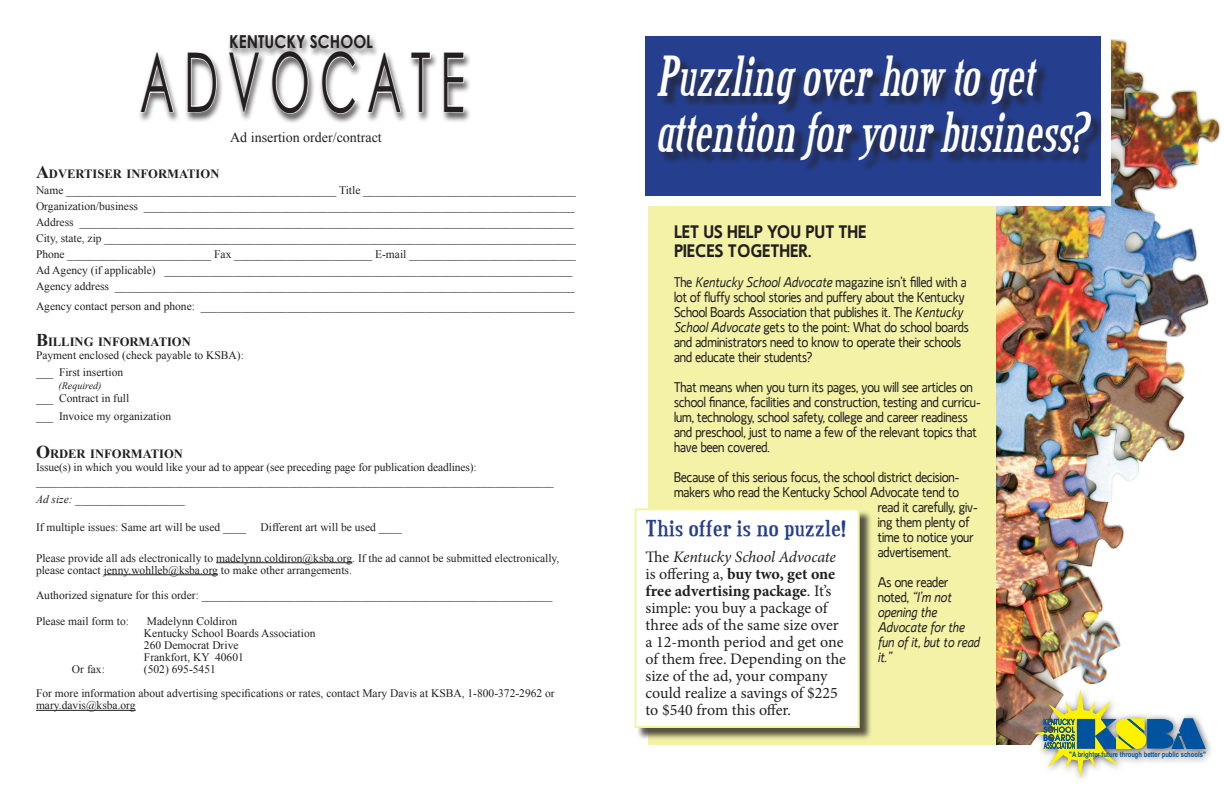
<style>
.page{position:relative;width:1224px;height:792px;background:#fff}
.page>*{position:absolute;margin:0;border:0;box-sizing:border-box;transform-origin:0 0}
.t1{font:82.6px "Century Gothic";letter-spacing:.2em;color:#231f20;scale:.56 1}
.t2{font:italic 700 58.8px "Credit Valley";letter-spacing:-.01em;color:#fff;scale:.8 1}
.t3{font:700 24px "Credit Valley";letter-spacing:-.01em;color:#253f8e}
.t4{font:700 18px "Ligurino";color:#231f20}
.t5{font:700 17.9px "Century Gothic";color:#231f20;scale:.86 1}
.t6{font:16px/17px "Minion Pro";color:#231f20}
.t7{font:14px/15px "Ligurino";color:#231f20}
.t8{font:italic 14px/15px "Ligurino";color:#231f20}
.t9{font:14px "Times New Roman";color:#231f20}
.t10{font:700 12.6px "Times New Roman";color:#231f20}
.t11{font:11.5px/12px "Times New Roman";color:#231f20}
.t12{font:italic 10px "Times New Roman";color:#231f20}
.t13{font:700 7.5px "Arial";color:#0153a0;scale:.78 1}
.s1{font-size:18px}
.s2{font-style:italic}
.s3{font-weight:700}
</style>
<div class="page">
<img style="left:995px;top:40px;width:226px;height:704px">
<div style="left:648px;top:205px;width:347px;height:540px;background:#f3f2a6"></div>
<hr style="left:216px;top:562px;width:136px;height:1px;background:#231f20">
<hr style="left:104px;top:574px;width:114px;height:1px;background:#231f20">
<hr style="left:36px;top:710px;width:100px;height:1px;background:#231f20">
<div style="left:138px;top:51px;width:334px;height:73px;background:#231f20;opacity:.75"></div>
<svg style="left:140px;top:51px;width:35px;height:62px"></svg>
<svg style="left:187px;top:51px;width:30px;height:62px"></svg>
<svg style="left:228px;top:58px;width:33px;height:55px"></svg>
<svg style="left:271px;top:58px;width:38px;height:56px"></svg>
<svg style="left:321px;top:58px;width:35px;height:56px"></svg>
<svg style="left:367px;top:51px;width:35px;height:62px"></svg>
<svg style="left:411px;top:51px;width:20px;height:62px"></svg>
<svg style="left:443px;top:51px;width:22px;height:62px"></svg>
<div style="left:227px;top:34px;width:153px;height:24px;background:#231f20;opacity:.75"></div>
<div style="left:646px;top:37px;width:464px;height:169px;background:#fff"></div>
<div style="left:646px;top:37px;width:455px;height:159px;background:#253f8e"></div>
<div style="left:660px;top:58px;width:444px;height:114px;background:#231f20;opacity:.75"></div>
<div style="left:1030px;top:686px;width:184px;height:99px;background:#231f20;opacity:.75"></div>
<svg style="left:1034px;top:690px;width:172px;height:88px"></svg>
<div style="left:636px;top:510px;width:236px;height:231px;background:#231f20;opacity:.75"></div>
<div style="left:636px;top:509px;width:223px;height:218px;background:#fff"></div>
<div style="left:634px;top:508px;width:226px;height:220px;border:2px solid #f3f2a6"></div>
<p class="t5" style="left:229px;top:27px;width:169px">KENTUCKY SCHOOL</p>
<p class="t1" style="left:140px;top:24px;width:582px">ADVOCATE</p>
<p class="t9" style="left:230px;top:128px;width:153px">Ad insertion order/contract</p>
<p class="t10" style="left:36px;top:165px;width:185px"><span class="s1">A</span>DVERTISER INFORMATION</p>
<p class="t11" style="left:36px;top:184px;width:541px">Name _______________________________________________ Title _____________________________________</p>
<p class="t11" style="left:36px;top:200px;width:540px">Organization/business ___________________________________________________________________________</p>
<p class="t11" style="left:36px;top:216px;width:539px">Address ______________________________________________________________________________________</p>
<p class="t11" style="left:36px;top:232px;width:542px">City, state, zip __________________________________________________________________________________</p>
<p class="t11" style="left:36px;top:248px;width:541px">Phone _________________________ Fax ________________________ E-mail _____________________________</p>
<p class="t11" style="left:36px;top:264px;width:538px">Ad Agency (if applicable) _______________________________________________________________________</p>
<p class="t11" style="left:36px;top:280px;width:540px">Agency address ________________________________________________________________________________</p>
<p class="t11" style="left:36px;top:300px;width:540px">Agency contact person and phone: _________________________________________________________________</p>
<p class="t10" style="left:36px;top:333px;width:156px"><span class="s1">B</span>ILLING INFORMATION</p>
<p class="t11" style="left:36px;top:349px;width:209px">Payment enclosed (check payable to KSBA):</p>
<p class="t11" style="left:36px;top:366px;width:89px">___ First insertion</p>
<p class="t12" style="left:58px;top:379px;width:44px">(Required)</p>
<p class="t11" style="left:36px;top:392px;width:95px">___ Contract in full</p>
<p class="t11" style="left:36px;top:410px;width:137px">___ Invoice my organization</p>
<p class="t10" style="left:36px;top:445px;width:149px"><span class="s1">O</span>RDER INFORMATION</p>
<p class="t11" style="left:36px;top:461px;width:442px">Issue(s) in which you would like your ad to appear (see preceding page for publication deadlines):</p>
<p class="t11" style="left:36px;top:475px;width:519px">__________________________________________________________________________________________</p>
<p class="t11" style="left:36px;top:493px;width:150px"><span class="s2">Ad size:</span> ___________________</p>
<p class="t11" style="left:36px;top:521px;width:367px">If multiple issues: Same art will be used ____ Different art will be used ____</p>
<p class="t11" style="left:36px;top:551px;width:525px">Please provide all ads electronically to madelynn.coldiron@ksba.org. If the ad cannot be submitted electronically, please contact jenny.wohlleb@ksba.org to make other arrangements.</p>
<p class="t11" style="left:36px;top:589px;width:518px">Authorized signature for this order: _____________________________________________________________</p>
<p class="t11" style="left:36px;top:615px;width:94px">Please mail form to:</p>
<p class="t11" style="left:147px;top:615px;width:92px">Madelynn Coldiron</p>
<p class="t11" style="left:144px;top:627px;width:173px">Kentucky School Boards Association</p>
<p class="t11" style="left:144px;top:639px;width:96px">260 Democrat Drive</p>
<p class="t11" style="left:144px;top:651px;width:101px">Frankfort, KY 40601</p>
<p class="t11" style="left:72px;top:663px;width:34px">Or fax:</p>
<p class="t11" style="left:144px;top:663px;width:73px">(502) 695-5451</p>
<p class="t11" style="left:36px;top:687px;width:520px">For more information about advertising specifications or rates, contact Mary Davis at KSBA, 1-800-372-2962 or mary.davis@ksba.org</p>
<p class="t2" style="left:656px;top:47px;width:474px">Puzzling over how to get</p>
<p class="t2" style="left:656px;top:103px;width:541px">attention for your business?</p>
<p class="t4" style="left:674px;top:221px;width:194px">LET US HELP YOU PUT THE</p>
<p class="t4" style="left:674px;top:240px;width:139px">PIECES TOGETHER.</p>
<p class="t7" style="left:674px;top:275px;width:296px">The <span class="s2">Kentucky School Advocate</span> magazine isn’t filled with a lot of fluffy school stories and puffery about the Kentucky School Boards Association that publishes it. The <span class="s2">Kentucky School Advocate</span> gets to the point: What do school boards and administrators need to know to operate their schools and educate their students?</p>
<p class="t7" style="left:674px;top:380px;width:308px">That means when you turn its pages, you will see articles on school finance, facilities and construction, testing and curricu&shy;lum, technology, school safety, college and career readiness and preschool, just to name a few of the relevant topics that have been covered.</p>
<p class="t7" style="left:674px;top:470px;width:287px">Because of this serious focus, the school district decision-</p>
<p class="t7" style="left:674px;top:485px;width:286px">makers who read the Kentucky School Advocate tend to</p>
<p class="t7" style="left:878px;top:500px;width:102px">read it carefully, giv-</p>
<p class="t7" style="left:878px;top:515px;width:93px">ing them plenty of</p>
<p class="t7" style="left:878px;top:530px;width:97px">time to notice your</p>
<p class="t7" style="left:878px;top:545px;width:75px">advertisement.</p>
<p class="t7" style="left:878px;top:575px;width:75px">As one reader noted, <span class="s2">“I’m not opening the</span></p>
<p class="t8" style="left:878px;top:620px;width:103px">Advocate for the fun of it, but to read it.”</p>
<p class="t3" style="left:646px;top:516px;width:202px">This offer is no puzzle!</p>
<p class="t6" style="left:646px;top:548px;width:202px">The <span class="s2">Kentucky School Advocate </span>is offering a, <span class="s3">buy two, get one free advertising package</span>. It’s simple: you buy a package of three ads of the same size over a 12-month period and get one of them free. Depending on the size of the ad, your company could realize a savings of $225 to $540 from this offer.</p>
<p class="t13" style="left:1069px;top:749px;width:177px">"A brighter future through better public schools"</p>
</div>
